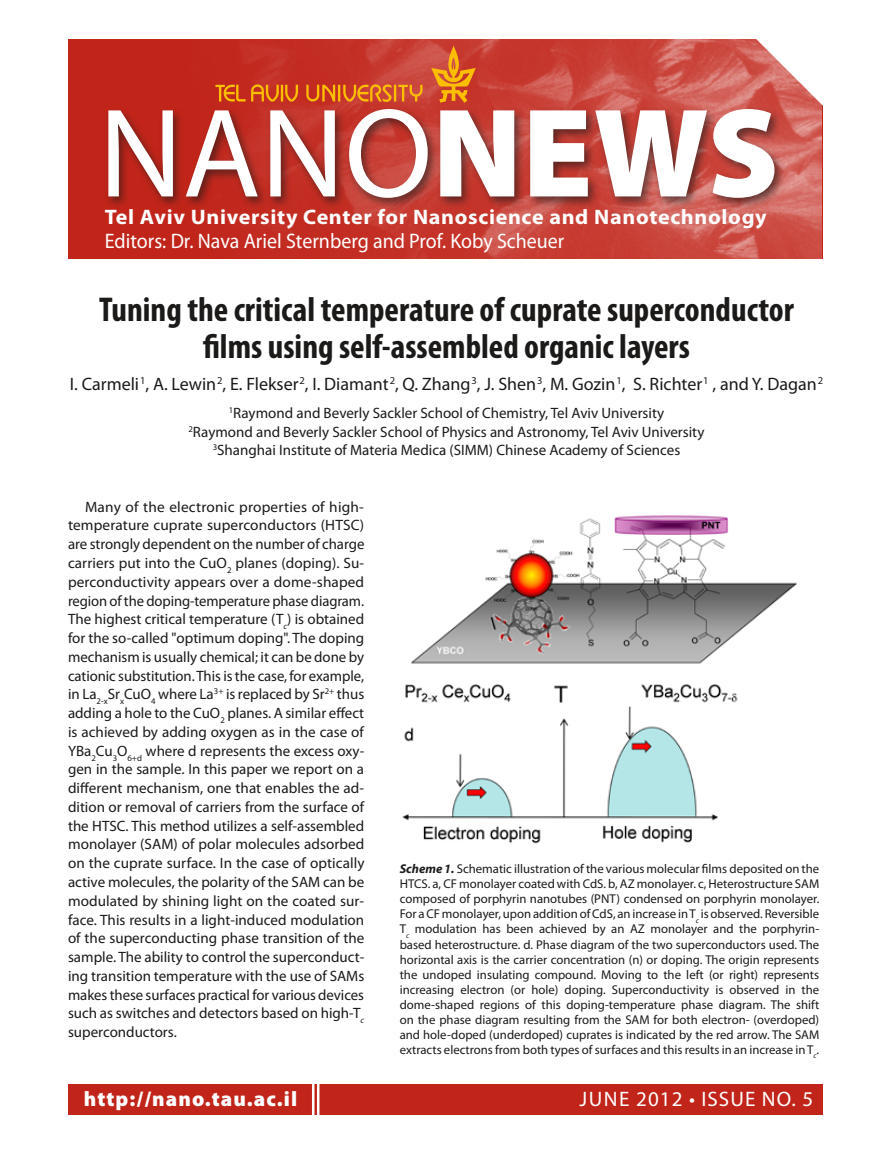
<style>
.page{position:relative;width:893px;height:1149px;background:#fff}
.page>*{position:absolute;margin:0;border:0;box-sizing:border-box;transform-origin:0 0}
.t1{font:127.5px "Myriad Pro";color:#fff}
.t2{font:88.05px "TAULOGO";color:#fbbe00}
.t3{font:700 condensed 34.5px/37.5px "Myriad Pro";color:#1b1a19;text-align:center}
.t4{font:700 21px "Myriad Pro";letter-spacing:.03em;color:#fff;scale:1.05 1}
.t5{font:21px "Myriad Pro";color:#fff;scale:.95 1}
.t6{font:900 21px "Myriad Pro";letter-spacing:.05em;color:#fff}
.t7{font:21px "Myriad Pro";letter-spacing:.05em;color:#fff}
.t8{font:18px "Myriad Pro";color:#1b1a19}
.t9{font:15px/18.8px "Myriad Pro";color:#1b1a19;text-align:justify}
.t10{font:12.75px/15px "Myriad Pro";color:#1b1a19;text-align:justify}
.s1{font-size:72.9px}
.s2{font-weight:900}
.s3{font-weight:700;font-style:italic}
</style>
<div class="page">
<div style="left:68px;top:1083px;width:754px;height:31px;background:#c1251a"></div>
<div style="left:68px;top:39px;width:754px;height:220px;background:#c1251a"></div>
<img style="left:238px;top:39px;width:583px;height:220px">
<svg style="left:754px;top:39px;width:69px;height:69px;background:#e7ada8"></svg>
<div style="left:104px;top:106px;width:683px;height:104px;background:#1b1a19;opacity:.6"></div>
<hr style="left:317px;top:1075px;width:2px;height:52px;background:#fff">
<hr style="left:312px;top:1075px;width:2px;height:52px;background:#fff">
<img style="left:402px;top:515px;width:395px;height:329px">
<h2 class="t2" style="left:214px;top:20px;width:267px">c<span class="s1">b</span></h2>
<h1 class="t1" style="left:99px;top:75px;width:682px">NANO<span class="s2">NEWS</span></h1>
<h3 class="t4" style="left:105px;top:203px;width:632px">Tel Aviv University Center for Nanoscience and Nanotechnology</h3>
<h3 class="t5" style="left:105px;top:227px;width:485px">Editors: Dr. Nava Ariel Sternberg and Prof. Koby Scheuer</h3>
<h3 class="t3" style="left:99px;top:289px;width:696px">Tuning the critical temperature of cuprate superconductor films using self-assembled organic layers</h3>
<p class="t8" style="left:70px;top:373px;width:755px">I. Carmeli<sup>1</sup>, A. Lewin<sup>2</sup>, E. Flekser<sup>2</sup>, I. Diamant<sup>2</sup>, Q. Zhang<sup>3</sup>, J. Shen<sup>3</sup>, M. Gozin<sup>1</sup>, S. Richter<sup>1</sup> , and Y. Dagan<sup>2</sup></p>
<p class="t9" style="left:188px;top:403px;width:517px;text-align:center"><sup>1</sup>Raymond and Beverly Sackler School of Chemistry, Tel Aviv University<br><sup>2</sup>Raymond and Beverly Sackler School of Physics and Astronomy, Tel Aviv University<br><sup>3</sup>Shanghai Institute of Materia Medica (SIMM) Chinese Academy of Sciences</p>
<p class="t9" style="left:68px;top:497px;width:298px;text-indent:17px">Many of the electronic properties of high&shy;temperature cuprate superconductors (HTSC) are strongly dependent on the number of charge carriers put into the CuO<sub>2</sub> planes (doping). Su&shy;perconductivity appears over a dome-shaped region of the doping-temperature phase diagram.<br>The highest critical temperature (T<sub>c</sub>) is obtained for the so-called "optimum doping". The doping mechanism is usually chemical; it can be done by cationic substitution. This is the case, for example, in La<sub>2-x</sub>Sr<sub>x</sub>CuO<sub>4</sub> where La<sup>3+</sup> is replaced by Sr<sup>2+</sup> thus adding a hole to the CuO<sub>2</sub> planes. A similar effect is achieved by adding oxygen as in the case of YBa<sub>2</sub>Cu<sub>3</sub>O<sub>6+d</sub> where d represents the excess oxy&shy;gen in the sample. In this paper we report on a different mechanism, one that enables the ad&shy;dition or removal of carriers from the surface of the HTSC. This method utilizes a self-assembled monolayer (SAM) of polar molecules adsorbed on the cuprate surface. In the case of optically active molecules, the polarity of the SAM can be modulated by shining light on the coated sur&shy;face. This results in a light-induced modulation of the superconducting phase transition of the sample. The ability to control the superconduct&shy;ing transition temperature with the use of SAMs makes these surfaces practical for various devices such as switches and detectors based on high-T<sub>c </sub>superconductors.</p>
<h3 class="t6" style="left:84px;top:1084px;width:215px">http://nano.tau.ac.il</h3>
<p class="t10" style="left:400px;top:861px;width:421px"><span class="s3">Scheme 1.</span> Schematic illustration of the various molecular films deposited on the HTCS. a, CF monolayer coated with CdS. b, AZ monolayer. c, Heterostructure SAM composed of porphyrin nanotubes (PNT) condensed on porphyrin monolayer.<br>For a CF monolayer, upon addition of CdS, an increase in T<sub>c</sub> is observed. Reversible T<sub>c</sub> modulation has been achieved by an AZ monolayer and the porphyrin&shy;based heterostructure. d. Phase diagram of the two superconductors used. The horizontal axis is the carrier concentration (n) or doping. The origin represents the undoped insulating compound. Moving to the left (or right) represents increasing electron (or hole) doping. Superconductivity is observed in the dome-shaped regions of this doping-temperature phase diagram. The shift on the phase diagram resulting from the SAM for both electron- (overdoped) and hole-doped (underdoped) cuprates is indicated by the red arrow. The SAM extracts electrons from both types of surfaces and this results in an increase in T<sub>c</sub>.</p>
<h3 class="t7" style="left:580px;top:1085px;width:235px">June 2012 • ISSUE NO. 5</h3>
</div>
